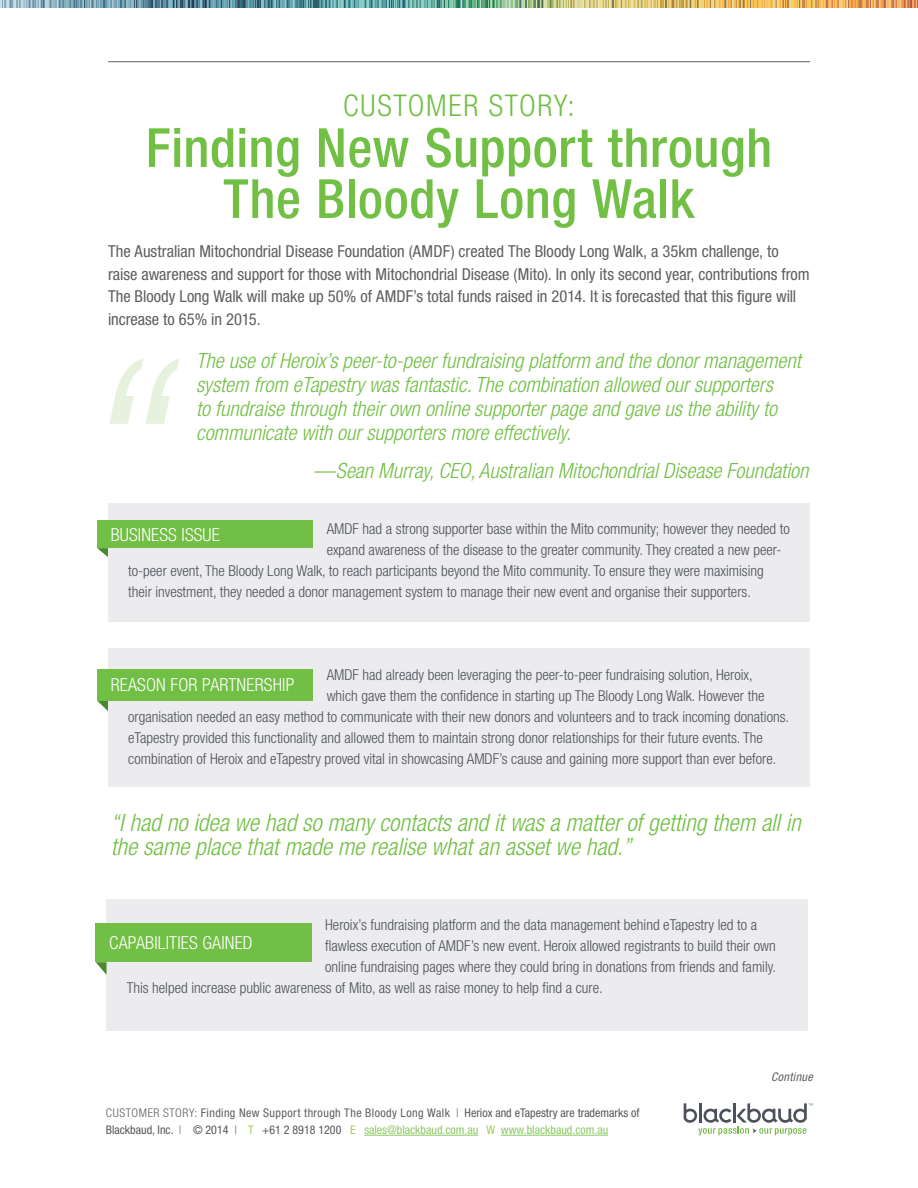
<style>
.page{position:relative;width:918px;height:1188px;background:#fff}
.page>*{position:absolute;margin:0;border:0;box-sizing:border-box;transform-origin:0 0}
.Body_Copy{font:500 condensed 54px/51px "Helvetica Neue LT Std";letter-spacing:.01em;color:#71bf44;text-align:center}
.Case_in_Point_Text{font:300 condensed 30px "Helvetica Neue LT Std";letter-spacing:.055em;color:#71bf44}
.t1{font:italic 300 condensed 24px/24px "Helvetica Neue LT Std";color:#71bf44}
.t2{font:italic 300 condensed 21px/24px "Helvetica Neue LT Std";color:#71bf44}
.t3{font:300 condensed 18px "Helvetica Neue LT Std";letter-spacing:.01em;color:#fff}
.Body_Copy-2{font:condensed 16.5px/22.5px "Helvetica Neue LT Std";color:#5f5f62}
.t4{font:300 condensed 15px "Helvetica Neue LT Std";color:#4c5159}
.t5{font:condensed 12px/17.4px "Helvetica Neue LT Std";color:#57585a}
.t6{font:italic condensed 12px "Helvetica Neue LT Std";letter-spacing:.03em;color:#5f5f62}
.s1{font-style:normal}
.s2{font-weight:300;color:#5f5f62}
.s3{color:#5f5f62}
.s4{color:#7d7f82}
.s5{color:#a2cf62}
.s6{color:#8dc964}
</style>
<div class="page">
<svg style="left:684px;top:1103px;width:129px;height:32px"></svg>
<hr style="left:364px;top:1135px;width:114px;height:1px;background:#8dc964">
<hr style="left:501px;top:1135px;width:107px;height:1px;background:#8dc964">
<svg style="left:0;top:0;width:918px;height:8px;background:#9aa98b"></svg>
<div style="left:108px;top:503px;width:702px;height:119px;background:#ececee"></div>
<svg style="left:97px;top:548px;width:11px;height:9px"></svg>
<div style="left:97px;top:521px;width:216px;height:27px;background:#71bf44"></div>
<div style="left:108px;top:649px;width:702px;height:138px;background:#ececee"></div>
<svg style="left:97px;top:701px;width:11px;height:10px"></svg>
<div style="left:97px;top:669px;width:216px;height:32px;background:#71bf44"></div>
<div style="left:106px;top:899px;width:702px;height:131px;background:#ececee"></div>
<svg style="left:96px;top:962px;width:10px;height:12px"></svg>
<div style="left:96px;top:924px;width:216px;height:38px;background:#71bf44"></div>
<svg style="left:109px;top:359px;width:71px;height:65px"></svg>
<hr style="left:108px;top:61px;width:702px;height:1px;background:#5f5f62">
<p class="Case_in_Point_Text" style="left:343px;top:88px;width:233px">CUSTOMER STORY:</p>
<p class="Body_Copy" style="left:146px;top:122px;width:628px">Finding New Support through<br>The Bloody Long Walk</p>
<p class="Body_Copy-2" style="left:108px;top:240px;width:703px">The Australian Mitochondrial Disease Foundation (AMDF) created The Bloody Long Walk, a 35km challenge, to raise awareness and support for those with Mitochondrial Disease (Mito). In only its second year, contributions from The Bloody Long Walk will make up 50% of AMDF’s total funds raised in 2014. It is forecasted that this figure will increase to 65% in 2015.</p>
<p class="t2" style="left:196px;top:350px;width:606px">The use of Heroix’s peer-to-peer fundraising platform and the donor management system from eTapestry was fantastic. The combination allowed our supporters<br>to fundraise through their own online supporter page and gave us the ability to communicate with our supporters more effectively.</p>
<p class="t2" style="left:315px;top:459px;width:495px"><span class="s1">—</span>Sean Murray, CEO, Australian Mitochondrial Disease Foundation</p>
<p class="t4" style="left:327px;top:520px;width:465px">AMDF had a strong supporter base within the Mito community; however they needed to</p>
<p class="t4" style="left:327px;top:541px;width:456px">expand awareness of the disease to the greater community. They created a new peer-</p>
<p class="t4" style="left:128px;top:562px;width:637px">to-peer event, The Bloody Long Walk, to reach participants beyond the Mito community. To ensure they were maximising</p>
<p class="t4" style="left:128px;top:583px;width:624px">their investment, they needed a donor management system to manage their new event and organise their supporters.</p>
<p class="t3" style="left:111px;top:524px;width:111px">BUSINESS ISSUE</p>
<p class="t4" style="left:327px;top:666px;width:428px">AMDF had already been leveraging the peer-to-peer fundraising solution, Heroix,</p>
<p class="t4" style="left:327px;top:687px;width:439px">which gave them the confidence in starting up The Bloody Long Walk. However the</p>
<p class="t4" style="left:128px;top:708px;width:662px">organisation needed an easy method to communicate with their new donors and volunteers and to track incoming donations.</p>
<p class="t4" style="left:128px;top:729px;width:636px">eTapestry provided this functionality and allowed them to maintain strong donor relationships for their future events. The</p>
<p class="t4" style="left:128px;top:750px;width:650px">combination of Heroix and eTapestry proved vital in showcasing AMDF’s cause and gaining more support than ever before.</p>
<p class="t3" style="left:111px;top:675px;width:185px">REASON FOR PARTNERSHIP</p>
<p class="t1" style="left:111px;top:811px;width:692px">“I had no idea we had so many contacts and it was a matter of getting them all in the same place that made me realise what an asset we had.”</p>
<p class="t4" style="left:325px;top:916px;width:433px">Heroix’s fundraising platform and the data management behind eTapestry led to a</p>
<p class="t4" style="left:325px;top:937px;width:452px">flawless execution of AMDF’s new event. Heroix allowed registrants to build their own</p>
<p class="t4" style="left:325px;top:958px;width:452px">online fundraising pages where they could bring in donations from friends and family.</p>
<p class="t4" style="left:127px;top:979px;width:477px">This helped increase public awareness of Mito, as well as raise money to help find a cure.</p>
<p class="t3" style="left:109px;top:933px;width:145px">CAPABILITIES GAINED</p>
<p class="t5" style="left:106px;top:1104px;width:535px"><span class="s2">CUSTOMER STORY:</span> <span class="s3">Finding New Support through The Bloody Long Walk</span> <span class="s4">|</span> Heriox and eTapestry are trademarks of<br>Blackbaud, Inc. <span class="s4">|</span> © 2014 <span class="s4">|</span> <span class="s5">T</span> +61 2 8918 1200 <span class="s5">E</span> <span class="s6">sales@blackbaud.com.au</span> <span class="s5">W</span> <span class="s6">www.blackbaud.com.au</span></p>
<p class="t6" style="left:771px;top:1070px;width:43px">Continue</p>
</div>
